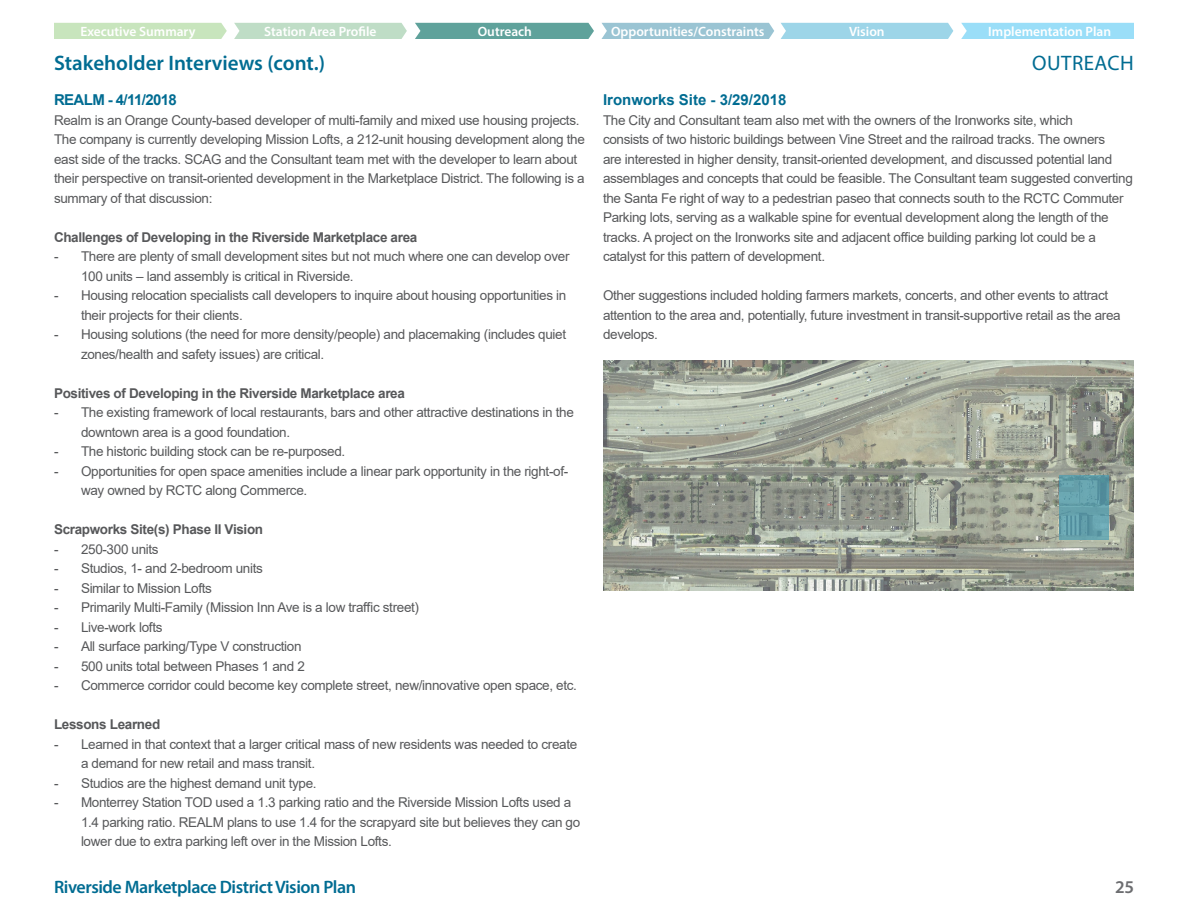
<style>
.page{position:relative;width:1188px;height:918px;background:#fff}
.page>*{position:absolute;margin:0;border:0;box-sizing:border-box;transform-origin:0 0}
.Heading_1{font:600 21px "Myriad Pro";color:#006c92}
.Heading_2{font:21px "Myriad Pro";letter-spacing:.02em;color:#006c92}
.t1{font:600 18px "Myriad Pro";letter-spacing:-.025em;color:#006c92}
.t2{font:600 18px "Myriad Pro";color:#6c6d70}
.Paragraph_Heading_1{font:700 15px "Arial";color:#006c92}
.Paragraph_Heading_1-2{font:700 15px "Arial";letter-spacing:-.04em;color:#006c92}
.Paragraph{font:13.5px/19.5px "Arial";letter-spacing:-.025em;color:#57585a}
.Paragraph-2{font:700 13.5px "Arial";letter-spacing:-.025em;color:#57585a}
.t3{font:600 13.5px "Myriad Pro";color:#fff}
</style>
<div class="page">
<div style="left:602px;top:23px;width:172px;height:16px;background:#9ac4d3"></div>
<div style="left:781px;top:23px;width:172px;height:16px;background:#9dd5e8"></div>
<div style="left:961px;top:23px;width:173px;height:16px;background:#9adef8"></div>
<div style="left:234px;top:23px;width:173px;height:16px;background:#bfddc6"></div>
<div style="left:54px;top:23px;width:173px;height:16px;background:#c8e5bd"></div>
<div style="left:415px;top:23px;width:179px;height:16px;background:#5fa29b"></div>
<img style="left:603px;top:360px;width:531px;height:231px">
<svg style="left:1059px;top:475px;width:49px;height:65px;background:#629eaa"></svg>
<p class="t3" style="left:80px;top:23px;width:117px">Executive Summary</p>
<p class="t3" style="left:264px;top:23px;width:114px">Station Area Profile</p>
<p class="t3" style="left:478px;top:23px;width:56px">Outreach</p>
<p class="t3" style="left:611px;top:23px;width:155px">Opportunities/Constraints</p>
<p class="t3" style="left:849px;top:23px;width:37px">Vision</p>
<p class="t3" style="left:988px;top:23px;width:124px">Implementation Plan</p>
<p class="Heading_1" style="left:54px;top:49px;width:273px">Stakeholder Interviews (cont.)</p>
<p class="Heading_2" style="left:1032px;top:50px;width:103px">OUTREACH</p>
<p class="Paragraph_Heading_1-2" style="left:54px;top:90px;width:124px">REALM - 4/11/2018</p>
<p class="Paragraph" style="left:54px;top:110px;width:532px">Realm is an Orange County-based developer of multi-family and mixed use housing projects.<br>The company is currently developing Mission Lofts, a 212-unit housing development along the east side of the tracks. SCAG and the Consultant team met with the developer to learn about their perspective on transit-oriented development in the Marketplace District. The following is a summary of that discussion:</p>
<p class="Paragraph-2" style="left:54px;top:228px;width:365px">Challenges of Developing in the Riverside Marketplace area</p>
<p class="Paragraph" style="left:81px;top:247px;width:490px;text-indent:-27px">- There are plenty of small development sites but not much where one can develop over<br>100 units – land assembly is critical in Riverside.</p>
<p class="Paragraph" style="left:81px;top:286px;width:487px;text-indent:-27px">- Housing relocation specialists call developers to inquire about housing opportunities in their projects for their clients.</p>
<p class="Paragraph" style="left:81px;top:325px;width:487px;text-indent:-27px">- Housing solutions (the need for more density/people) and placemaking (includes quiet zones/health and safety issues) are critical.</p>
<p class="Paragraph-2" style="left:54px;top:384px;width:352px">Positives of Developing in the Riverside Marketplace area</p>
<p class="Paragraph" style="left:81px;top:403px;width:494px;text-indent:-27px">- The existing framework of local restaurants, bars and other attractive destinations in the downtown area is a good foundation.</p>
<p class="Paragraph" style="left:54px;top:442px;width:293px">- The historic building stock can be re-purposed.</p>
<p class="Paragraph" style="left:81px;top:461px;width:489px;text-indent:-27px">- Opportunities for open space amenities include a linear park opportunity in the right-of&shy;way owned by RCTC along Commerce.</p>
<p class="Paragraph-2" style="left:54px;top:520px;width:211px">Scrapworks Site(s) Phase II Vision</p>
<p class="Paragraph" style="left:54px;top:539px;width:106px">- 250-300 units</p>
<p class="Paragraph" style="left:54px;top:559px;width:210px">- Studios, 1- and 2-bedroom units</p>
<p class="Paragraph" style="left:54px;top:578px;width:160px">- Similar to Mission Lofts</p>
<p class="Paragraph" style="left:54px;top:598px;width:367px">- Primarily Multi-Family (Mission Inn Ave is a low traffic street)</p>
<p class="Paragraph" style="left:54px;top:617px;width:110px">- Live-work lofts</p>
<p class="Paragraph" style="left:54px;top:637px;width:249px">- All surface parking/Type V construction</p>
<p class="Paragraph" style="left:54px;top:656px;width:252px">- 500 units total between Phases 1 and 2</p>
<p class="Paragraph" style="left:54px;top:676px;width:525px">- Commerce corridor could become key complete street, new/innovative open space, etc.</p>
<p class="Paragraph-2" style="left:54px;top:715px;width:108px">Lessons Learned</p>
<p class="Paragraph" style="left:81px;top:734px;width:498px;text-indent:-27px">- Learned in that context that a larger critical mass of new residents was needed to create a demand for new retail and mass transit.</p>
<p class="Paragraph" style="left:54px;top:773px;width:264px">- Studios are the highest demand unit type.</p>
<p class="Paragraph" style="left:81px;top:793px;width:501px;text-indent:-27px">- Monterrey Station TOD used a 1.3 parking ratio and the Riverside Mission Lofts used a<br>1.4 parking ratio. REALM plans to use 1.4 for the scrapyard site but believes they can go lower due to extra parking left over in the Mission Lofts.</p>
<p class="Paragraph_Heading_1" style="left:603px;top:90px;width:185px">Ironworks Site - 3/29/2018</p>
<p class="Paragraph" style="left:603px;top:110px;width:531px">The City and Consultant team also met with the owners of the Ironworks site, which<br>consists of two historic buildings between Vine Street and the railroad tracks. The owners<br>are interested in higher density, transit-oriented development, and discussed potential land assemblages and concepts that could be feasible. The Consultant team suggested converting the Santa Fe right of way to a pedestrian paseo that connects south to the RCTC Commuter Parking lots, serving as a walkable spine for eventual development along the length of the tracks. A project on the Ironworks site and adjacent office building parking lot could be a catalyst for this pattern of development.</p>
<p class="Paragraph" style="left:603px;top:286px;width:519px">Other suggestions included holding farmers markets, concerts, and other events to attract attention to the area and, potentially, future investment in transit-supportive retail as the area develops.</p>
<h2 class="t1" style="left:54px;top:875px;width:304px">Riverside Marketplace District Vision Plan</h2>
<h2 class="t2" style="left:1115px;top:875px;width:20px">25</h2>
</div>
